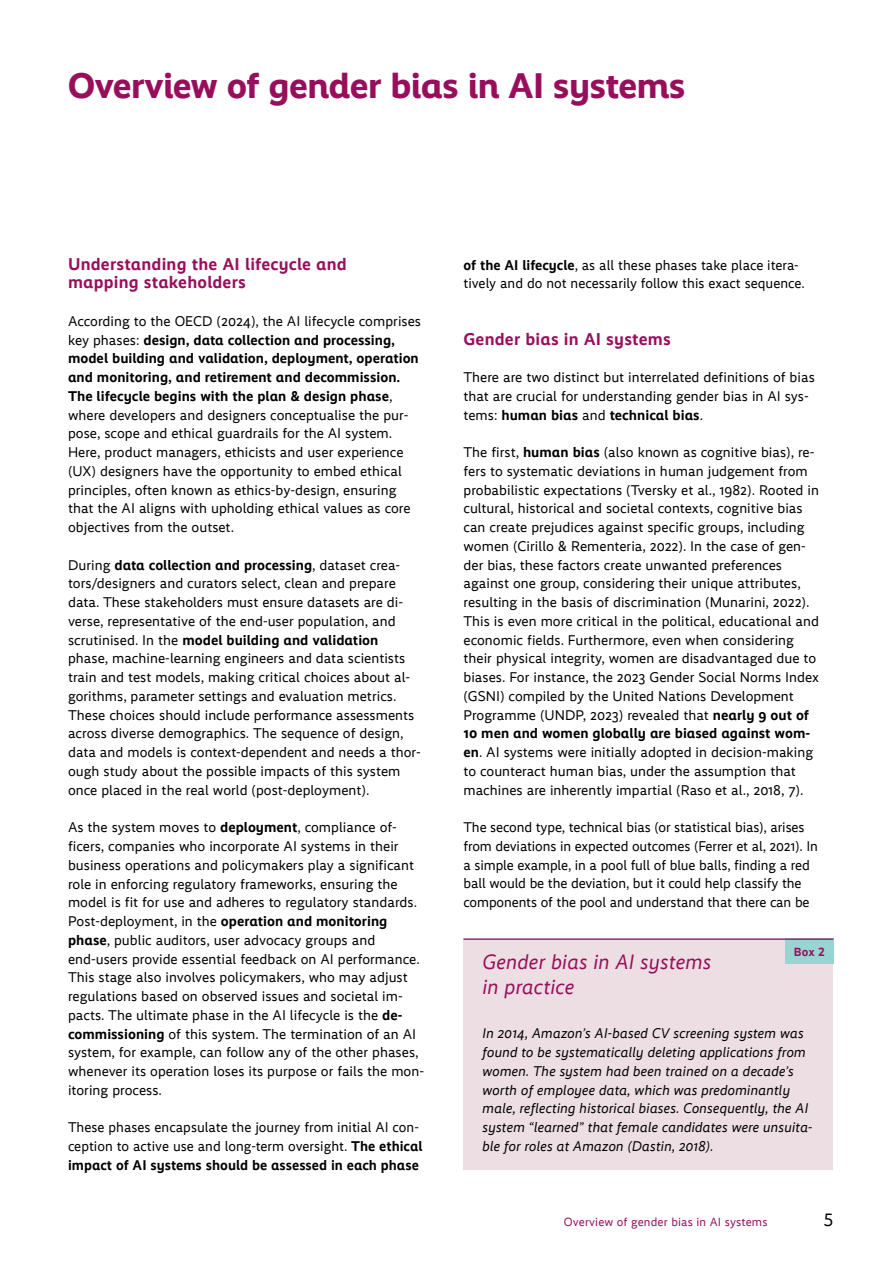
<style>
.page{position:relative;width:893px;height:1263px;background:#fff}
.page>*{position:absolute;margin:0;border:0;box-sizing:border-box;transform-origin:0 0}
.t1{font:36px "Ebert Headline";letter-spacing:-.005em;color:#970f5c}
.t2{font:italic 21px/25.2px "Ebert";color:#970f5c}
.t3{font:18px "Ebert";color:#000}
.t4{font:700 17.25px/18.8px "Ebert";letter-spacing:.01em;color:#970f5c}
.t5{font:14.25px/18.8px "Ebert";color:#000}
.t6{font:italic 14.25px/18.8px "Ebert";color:#000}
.t7{font:12px "Ebert";letter-spacing:.01em;color:#970f5c}
.t8{font:700 12px "Ebert";color:#970f5c}
.s1{font-weight:700}
</style>
<div class="page">
<div style="left:463px;top:938px;width:370px;height:232px;background:#ecdee3"></div>
<div style="left:785px;top:938px;width:48px;height:26px;background:#96d5d2"></div>
<hr style="left:463px;top:938px;width:370px;height:2px;background:#970f5c">
<h1 class="t1" style="left:68px;top:64px;width:619px">Overview of gender bias in AI systems</h1>
<p class="t4" style="left:68px;top:254px;width:280px">Understanding the AI lifecycle and mapping stakeholders</p>
<p class="t5" style="left:68px;top:312px;width:355px">According to the OECD (2024), the AI lifecycle comprises key phases: <span class="s1">design, data collection and processing, model building and validation, deployment, operation and monitoring, and retirement and decommission.<br>The lifecycle begins with the plan &amp; design phase</span>, where developers and designers conceptualise the pur&shy;pose, scope and ethical guardrails for the AI system.<br>Here, product managers, ethicists and user experience (UX) designers have the opportunity to embed ethical principles, often known as ethics-by-design, ensuring that the AI aligns with upholding ethical values as core objectives from the outset.</p>
<p class="t5" style="left:68px;top:555px;width:354px">During <span class="s1">data collection and processing</span>, dataset crea&shy;tors/designers and curators select, clean and prepare data. These stakeholders must ensure datasets are di&shy;verse, representative of the end-user population, and scrutinised. In the <span class="s1">model building and validation </span>phase, machine-learning engineers and data scientists train and test models, making critical choices about al&shy;gorithms, parameter settings and evaluation metrics.<br>These choices should include performance assessments across diverse demographics. The sequence of design, data and models is context-dependent and needs a thor&shy;ough study about the possible impacts of this system once placed in the real world (post-deployment).</p>
<p class="t5" style="left:68px;top:818px;width:358px">As the system moves to <span class="s1">deployment</span>, compliance of&shy;ficers, companies who incorporate AI systems in their business operations and policymakers play a significant role in enforcing regulatory frameworks, ensuring the model is fit for use and adheres to regulatory standards.<br>Post-deployment, in the <span class="s1">operation and monitoring phase</span>, public auditors, user advocacy groups and end-users provide essential feedback on AI performance.<br>This stage also involves policymakers, who may adjust regulations based on observed issues and societal im&shy;pacts. The ultimate phase in the AI lifecycle is the <span class="s1">de&shy;commissioning</span> of this system. The termination of an AI system, for example, can follow any of the other phases, whenever its operation loses its purpose or fails the mon&shy;itoring process.</p>
<p class="t5" style="left:68px;top:1118px;width:356px">These phases encapsulate the journey from initial AI con&shy;ception to active use and long-term oversight. <span class="s1">The ethical impact of AI systems should be assessed in each phase</span></p>
<p class="t5" style="left:463px;top:255px;width:343px"><span class="s1">of the AI lifecycle</span>, as all these phases take place itera&shy;tively and do not necessarily follow this exact sequence.</p>
<p class="t4" style="left:463px;top:329px;width:209px">Gender bias in AI systems</p>
<p class="t5" style="left:463px;top:368px;width:353px">There are two distinct but interrelated definitions of bias that are crucial for understanding gender bias in AI sys&shy;tems: <span class="s1">human bias</span> and <span class="s1">technical bias</span>.</p>
<p class="t5" style="left:463px;top:443px;width:357px">The first, <span class="s1">human bias</span> (also known as cognitive bias), re&shy;fers to systematic deviations in human judgement from probabilistic expectations (Tversky et al., 1982). Rooted in cultural, historical and societal contexts, cognitive bias can create prejudices against specific groups, including women (Cirillo &amp; Rementeria, 2022). In the case of gen&shy;der bias, these factors create unwanted preferences against one group, considering their unique attributes, resulting in the basis of discrimination (Munarini, 2022).<br>This is even more critical in the political, educational and economic fields. Furthermore, even when considering their physical integrity, women are disadvantaged due to biases. For instance, the 2023 Gender Social Norms Index (GSNI) compiled by the United Nations Development Programme (UNDP, 2023) revealed that <span class="s1">nearly 9 out of 10 men and women globally are biased against wom&shy;en</span>. AI systems were initially adopted in decision-making to counteract human bias, under the assumption that machines are inherently impartial (Raso et al., 2018, 7).</p>
<p class="t5" style="left:463px;top:818px;width:356px">The second type, technical bias (or statistical bias), arises from deviations in expected outcomes (Ferrer et al, 2021). In a simple example, in a pool full of blue balls, finding a red ball would be the deviation, but it could help classify the components of the pool and understand that there can be</p>
<p class="t8" style="left:794px;top:944px;width:33px">Box 2</p>
<h2 class="t2" style="left:482px;top:949px;width:231px">Gender bias in AI systems in practice</h2>
<p class="t6" style="left:482px;top:1024px;width:332px">In 2014, Amazon’s AI-based CV screening system was found to be systematically deleting applications from women. The system had been trained on a decade’s worth of employee data, which was predominantly male, reflecting historical biases. Consequently, the AI system “learned” that female candidates were unsuita&shy;ble for roles at Amazon (Dastin, 2018).</p>
<p class="t7" style="left:564px;top:1215px;width:205px">Overview of gender bias in AI systems</p>
<p class="t3" style="left:823px;top:1209px;width:11px">5</p>
</div>
